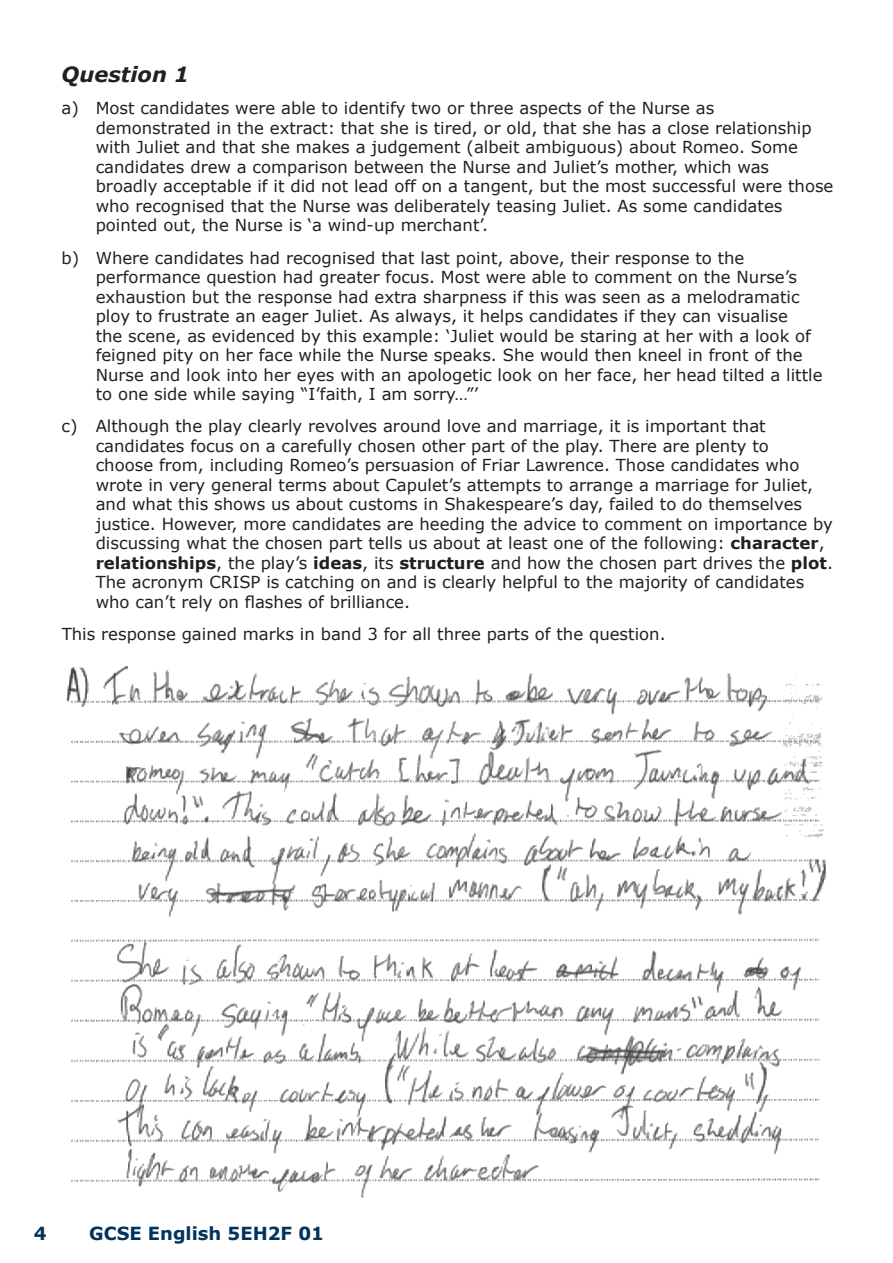
<style>
.page{position:relative;width:893px;height:1263px;background:#fff}
.page>*{position:absolute;margin:0;border:0;box-sizing:border-box;transform-origin:0 0}
.t1{font:italic 700 21px "Verdana";color:#231f20}
.t2{font:700 18px "Verdana";color:#00345e}
.t3{font:16.5px/19.5px "Verdana";color:#231f20}
.s1{font-weight:700}
</style>
<div class="page">
<img style="left:66px;top:667px;width:760px;height:531px">
<p class="t1" style="left:62px;top:59px;width:129px">Question 1</p>
<p class="t3" style="left:96px;top:98px;width:739px;text-indent:-34px">a) Most candidates were able to identify two or three aspects of the Nurse as demonstrated in the extract: that she is tired, or old, that she has a close relationship with Juliet and that she makes a judgement (albeit ambiguous) about Romeo. Some candidates drew a comparison between the Nurse and Juliet’s mother, which was broadly acceptable if it did not lead off on a tangent, but the most successful were those who recognised that the Nurse was deliberately teasing Juliet. As some candidates pointed out, the Nurse is ‘a wind-up merchant’.</p>
<p class="t3" style="left:96px;top:248px;width:728px;text-indent:-34px">b) Where candidates had recognised that last point, above, their response to the performance question had greater focus. Most were able to comment on the Nurse’s exhaustion but the response had extra sharpness if this was seen as a melodramatic ploy to frustrate an eager Juliet. As always, it helps candidates if they can visualise<br>the scene, as evidenced by this example: ‘Juliet would be staring at her with a look of feigned pity on her face while the Nurse speaks. She would then kneel in front of the Nurse and look into her eyes with an apologetic look on her face, her head tilted a little to one side while saying “I’faith, I am sorry…”’</p>
<p class="t3" style="left:96px;top:416px;width:739px;text-indent:-34px">c) Although the play clearly revolves around love and marriage, it is important that candidates focus on a carefully chosen other part of the play. There are plenty to<br>choose from, including Romeo’s persuasion of Friar Lawrence. Those candidates who wrote in very general terms about Capulet’s attempts to arrange a marriage for Juliet, and what this shows us about customs in Shakespeare’s day, failed to do themselves justice. However, more candidates are heeding the advice to comment on importance by discussing what the chosen part tells us about at least one of the following: <span class="s1">character</span>, <span class="s1">relationships</span>, the play’s <span class="s1">ideas</span>, its <span class="s1">structure</span> and how the chosen part drives the <span class="s1">plot</span>.<br>The acronym CRISP is catching on and is clearly helpful to the majority of candidates who can’t rely on flashes of brilliance.</p>
<p class="t3" style="left:62px;top:624px;width:605px">This response gained marks in band 3 for all three parts of the question.</p>
<p class="t2" style="left:34px;top:1221px;width:14px">4</p>
<p class="t2" style="left:89px;top:1221px;width:236px">GCSE English 5EH2F 01</p>
</div>
